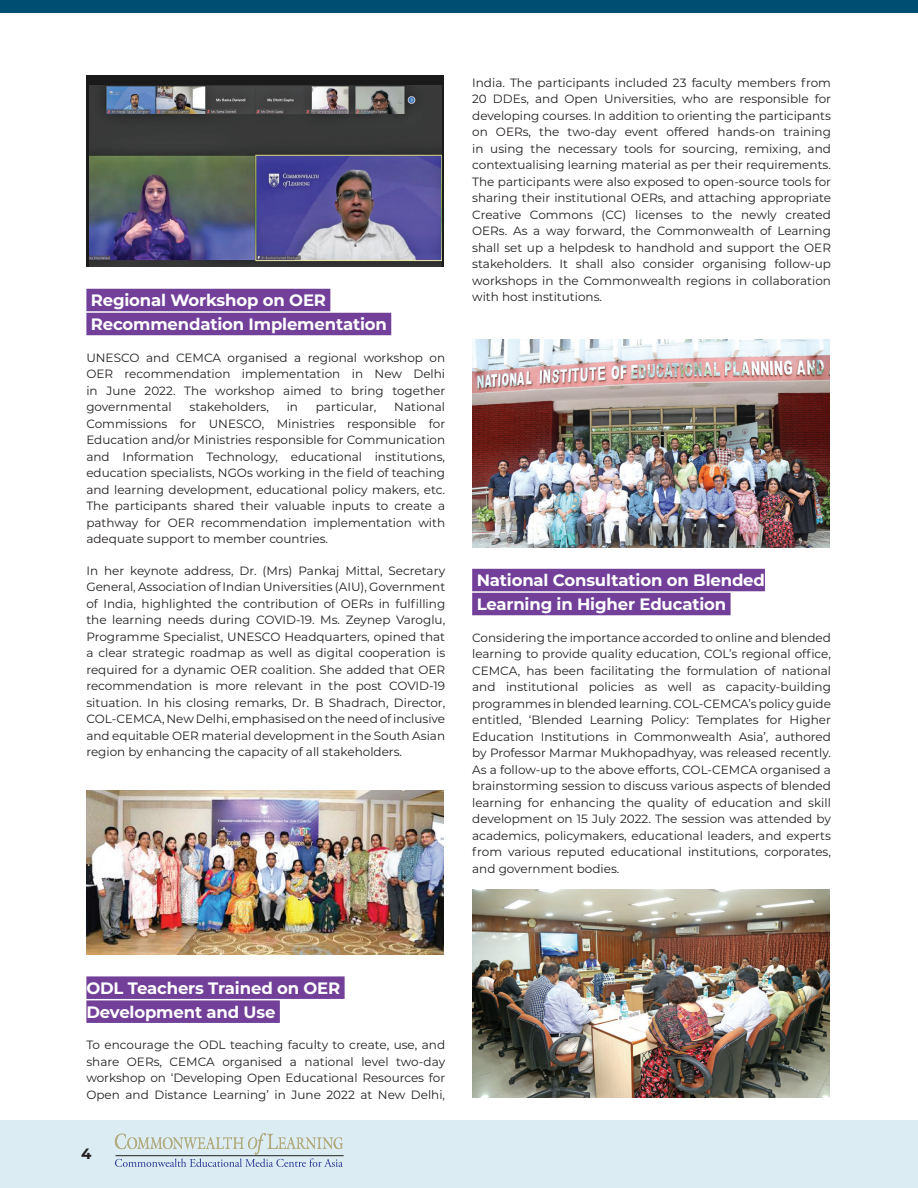
<style>
.page{position:relative;width:918px;height:1188px;background:#fff}
.page>*{position:absolute;margin:0;border:0;box-sizing:border-box;transform-origin:0 0}
.H2a{font:700 16.5px/24px "Montserrat";letter-spacing:-.01em;color:#fff}
.t1{font:700 15px "Montserrat";color:#231f20}
.Body_Copy{font:12px/16.5px "Montserrat";color:#231f20;text-align:justify}
</style>
<div class="page">
<div style="left:0;top:1120px;width:918px;height:68px;background:#dbecf3"></div>
<div style="left:0;top:0;width:918px;height:13px;background:#004f72"></div>
<hr style="left:116px;top:1155px;width:228px;height:1px;background:#231f20">
<svg style="left:115px;top:1133px;width:228px;height:34px"></svg>
<div style="left:86px;top:289px;width:244px;height:22px;background:#724099"></div>
<div style="left:86px;top:313px;width:305px;height:22px;background:#724099"></div>
<div style="left:86px;top:976px;width:259px;height:23px;background:#724099"></div>
<div style="left:86px;top:1000px;width:194px;height:23px;background:#724099"></div>
<div style="left:86px;top:75px;width:357px;height:192px;background:#1a1a1a"></div>
<img style="left:89px;top:85px;width:353px;height:182px">
<img style="left:86px;top:790px;width:357px;height:165px">
<div style="left:472px;top:569px;width:293px;height:22px;background:#724099"></div>
<div style="left:472px;top:593px;width:259px;height:22px;background:#724099"></div>
<img style="left:472px;top:340px;width:357px;height:207px">
<img style="left:472px;top:890px;width:357px;height:208px">
<p class="H2a" style="left:91px;top:287px;width:298px">Regional Workshop on OER<br>Recommendation Implementation</p>
<p class="Body_Copy" style="left:86px;top:349px;width:360px">UNESCO and CEMCA organised a regional workshop on OER recommendation implementation in New Delhi in June 2022. The workshop aimed to bring together governmental</p>
<p class="Body_Copy" style="left:86px;top:398px;width:360px;text-indent:308px">National Commissions for UNESCO, Ministries responsible for Education and/or Ministries responsible for Communication and Information Technology, educational institutions, education specialists, NGOs working in the field of teaching and learning development, educational policy makers, etc.<br>The participants shared their valuable inputs to create a pathway for OER recommendation implementation with adequate support to member countries.</p>
<p class="Body_Copy" style="left:86px;top:562px;width:360px">In her keynote address, Dr. (Mrs) Pankaj Mittal, Secretary General, Association of Indian Universities (AIU), Government of India, highlighted the contribution of OERs in fulfilling the learning needs during COVID-19. Ms. Zeynep Varoglu, Programme Specialist, UNESCO Headquarters, opined that a clear strategic roadmap as well as digital cooperation is required for a dynamic OER coalition. She added that OER recommendation is more relevant in the post COVID-19 situation. In his closing remarks, Dr. B Shadrach, Director, COL-CEMCA, New Delhi, emphasised on the need of inclusive and equitable OER material development in the South Asian region by enhancing the capacity of all stakeholders.</p>
<p class="Body_Copy" style="left:189px;top:398px;width:81px">stakeholders,</p>
<p class="Body_Copy" style="left:287px;top:398px;width:13px">in</p>
<p class="Body_Copy" style="left:316px;top:398px;width:62px">particular,</p>
<p class="Body_Copy" style="left:472px;top:74px;width:360px">India. The participants included 23 faculty members from 20 DDEs, and Open Universities, who are responsible for developing courses. In addition to orienting the participants on OERs, the two-day event offered hands-on training in using the necessary tools for sourcing, remixing, and contextualising learning material as per their requirements.<br>The participants were also exposed to open-source tools for sharing their institutional OERs, and attaching appropriate Creative Commons (CC) licenses to the newly created OERs. As a way forward, the Commonwealth of Learning shall set up a helpdesk to handhold and support the OER stakeholders. It shall also consider organising follow-up workshops in the Commonwealth regions in collaboration with host institutions.</p>
<p class="H2a" style="left:477px;top:567px;width:290px">National Consultation on Blended<br>Learning in Higher Education</p>
<p class="Body_Copy" style="left:472px;top:629px;width:360px">Considering the importance accorded to online and blended learning to provide quality education, COL’s regional office, CEMCA, has been facilitating the formulation of national and institutional policies as well as capacity-building programmes in blended learning. COL-CEMCA’s policy guide entitled, ‘Blended Learning Policy: Templates for Higher Education Institutions in Commonwealth Asia’, authored by Professor Marmar Mukhopadhyay, was released recently.<br>As a follow-up to the above efforts, COL-CEMCA organised a brainstorming session to discuss various aspects of blended learning for enhancing the quality of education and skill development on 15 July 2022. The session was attended by academics, policymakers, educational leaders, and experts from various reputed educational institutions, corporates, and government bodies.</p>
<p class="H2a" style="left:86px;top:975px;width:255px">ODL Teachers Trained on OER<br>Development and Use</p>
<p class="Body_Copy" style="left:86px;top:1036px;width:360px">To encourage the ODL teaching faculty to create, use, and share OERs, CEMCA organised a national level two-day workshop on ‘Developing Open Educational Resources for Open and Distance Learning’ in June 2022 at New Delhi,</p>
<p class="t1" style="left:81px;top:1143px;width:12px">4</p>
</div>
